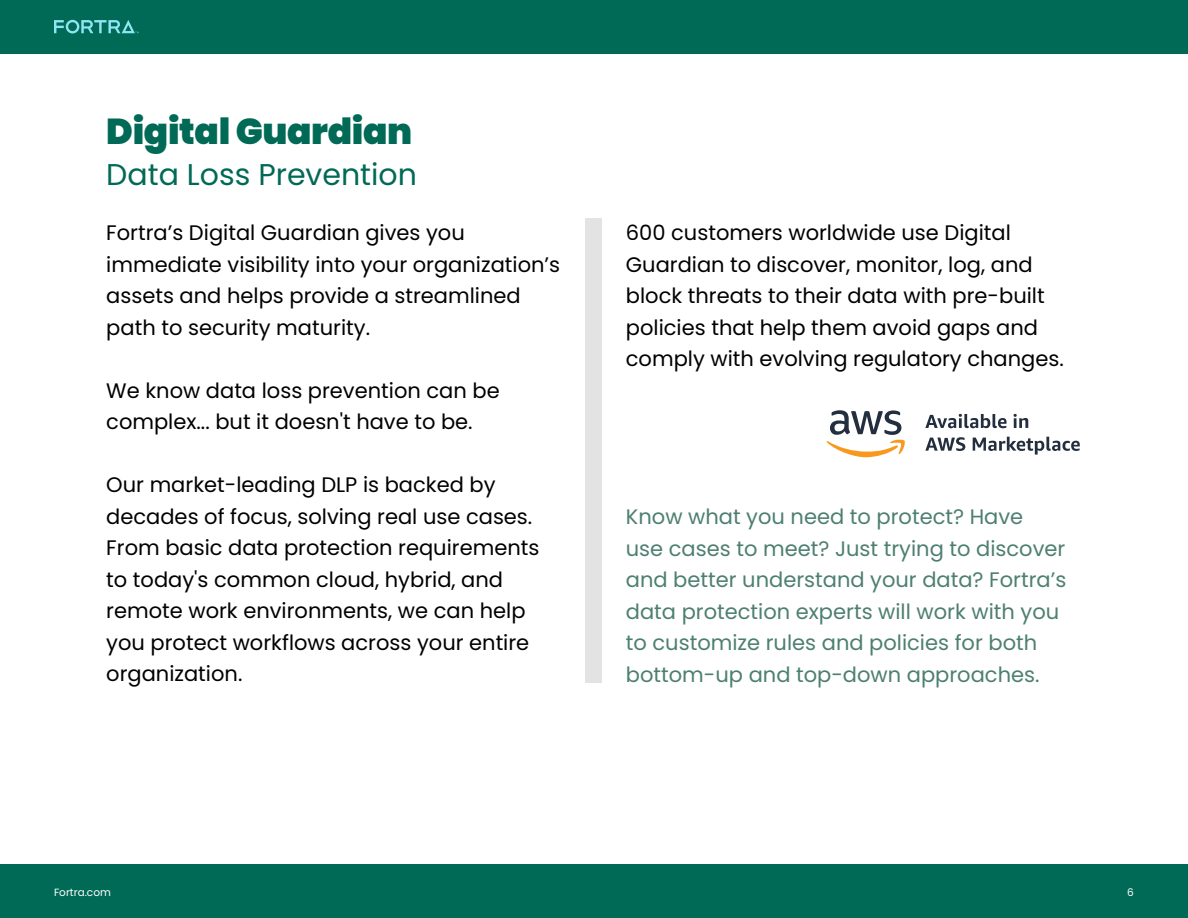
<style>
.page{position:relative;width:1188px;height:918px;background:#fff}
.page>*{position:absolute;margin:0;border:0;box-sizing:border-box;transform-origin:0 0}
.t1{font:900 36px "Poppins";letter-spacing:-.01em;color:#006a56}
.t2{font:30px "Poppins";color:#006a56}
.t3{font:21px/31.5px "Poppins";color:#000}
.t4{font:21px/31.5px "Poppins";color:#4d7f71}
.t5{font:10.5px "Poppins";color:#fff}
</style>
<div class="page">
<div style="left:0;top:864px;width:1188px;height:54px;background:#006a56"></div>
<div style="left:0;top:0;width:1188px;height:54px;background:#006a56"></div>
<svg style="left:54px;top:20px;width:85px;height:13px"></svg>
<div style="left:586px;top:218px;width:16px;height:465px;background:#e3e3e3"></div>
<svg style="left:925px;top:414px;width:82px;height:14px"></svg>
<svg style="left:1014px;top:414px;width:14px;height:14px"></svg>
<svg style="left:925px;top:437px;width:40px;height:14px"></svg>
<svg style="left:973px;top:437px;width:107px;height:18px"></svg>
<svg style="left:826px;top:410px;width:79px;height:47px"></svg>
<h1 class="t1" style="left:106px;top:111px;width:307px">Digital Guardian</h1>
<h2 class="t2" style="left:106px;top:157px;width:312px">Data Loss Prevention</h2>
<p class="t3" style="left:106px;top:217px;width:455px">Fortra’s Digital Guardian gives you immediate visibility into your organization’s assets and helps provide a streamlined path to security maturity.</p>
<p class="t3" style="left:106px;top:375px;width:395px">We know data loss prevention can be complex... but it doesn't have to be.</p>
<p class="t3" style="left:106px;top:469px;width:435px">Our market-leading DLP is backed by decades of focus, solving real use cases.<br>From basic data protection requirements to today's common cloud, hybrid, and remote work environments, we can help you protect workflows across your entire organization.</p>
<p class="t3" style="left:626px;top:217px;width:439px">600 customers worldwide use Digital Guardian to discover, monitor, log, and block threats to their data with pre-built policies that help them avoid gaps and comply with evolving regulatory changes.</p>
<p class="t4" style="left:626px;top:501px;width:442px">Know what you need to protect? Have<br>use cases to meet? Just trying to discover and better understand your data? Fortra’s data protection experts will work with you to customize rules and policies for both bottom-up and top-down approaches.</p>
<p class="t5" style="left:54px;top:887px;width:58px">Fortra.com</p>
<p class="t5" style="left:1127px;top:887px;width:8px">6</p>
</div>
